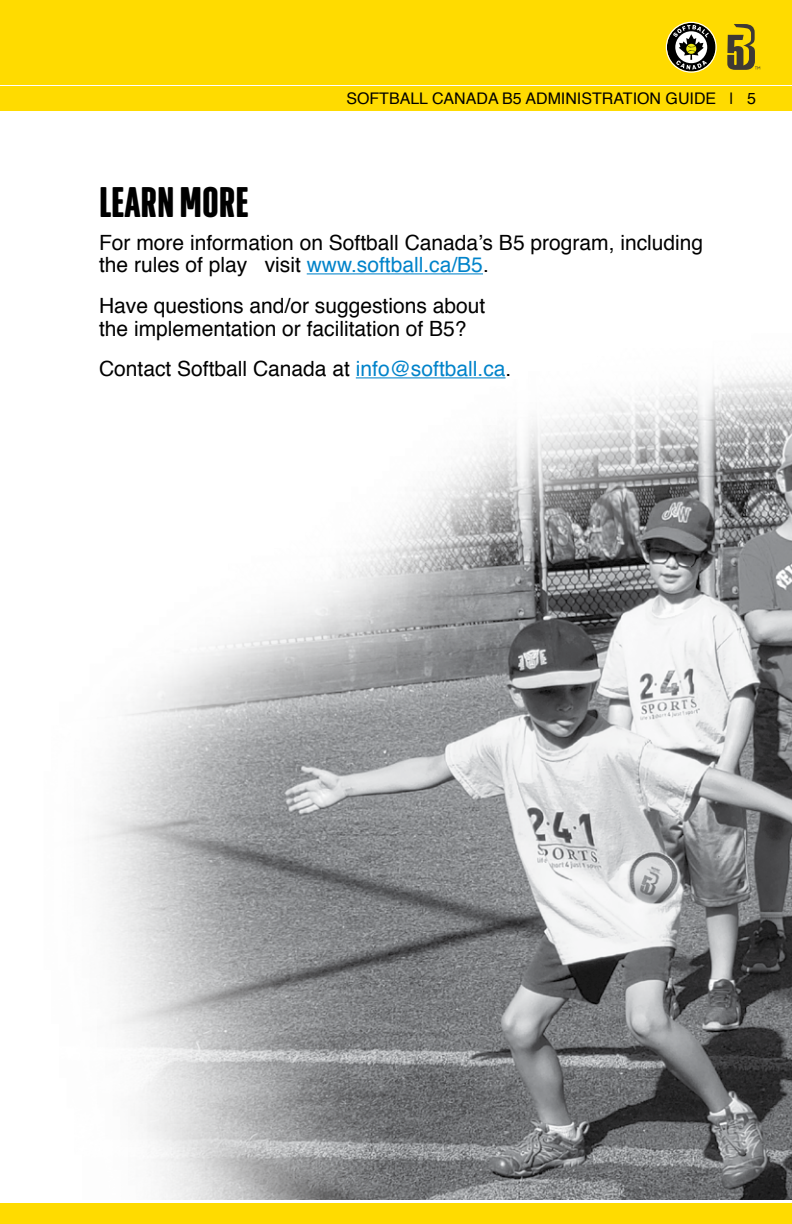
<style>
.page{position:relative;width:792px;height:1224px;background:#fff}
.page>*{position:absolute;margin:0;border:0;box-sizing:border-box;transform-origin:0 0}
.t1{font:700 44px "Geogrotesque X Comp";color:#000}
.t2{font:21px/22.6px "Helvetica";color:#000}
.t3{font:16px "Helvetica";color:#000}
.s1{color:#0083ca}
</style>
<div class="page">
<div style="left:0;top:0;width:792px;height:84px;background:#ffdb00"></div>
<div style="left:0;top:87px;width:792px;height:24px;background:#ffdb00"></div>
<div style="left:0;top:1204px;width:792px;height:20px;background:#ffdb00"></div>
<svg style="left:727px;top:24px;width:33px;height:46px"></svg>
<svg style="left:666px;top:22px;width:51px;height:51px"></svg>
<img style="left:88px;top:273px;width:704px;height:927px">
<hr style="left:307px;top:273px;width:176px;height:1px;background:#0083ca">
<hr style="left:356px;top:377px;width:150px;height:1px;background:#0083ca">
<p class="t3" style="left:346px;top:86px;width:411px">SOFTBALL CANADA B5 ADMINISTRATION GUIDE | 5</p>
<h1 class="t1" style="left:99px;top:175px;width:151px">LEARN MORE</h1>
<p class="t2" style="left:99px;top:232px;width:606px">For more information on Softball Canada’s B5 program, including the rules of play visit <span class="s1">www.softball.ca/B5</span>.</p>
<p class="t2" style="left:99px;top:295px;width:388px">Have questions and/or suggestions about the implementation or facilitation of B5?</p>
<p class="t2" style="left:99px;top:358px;width:414px">Contact Softball Canada at <span class="s1">info@softball.ca</span>.</p>
</div>
